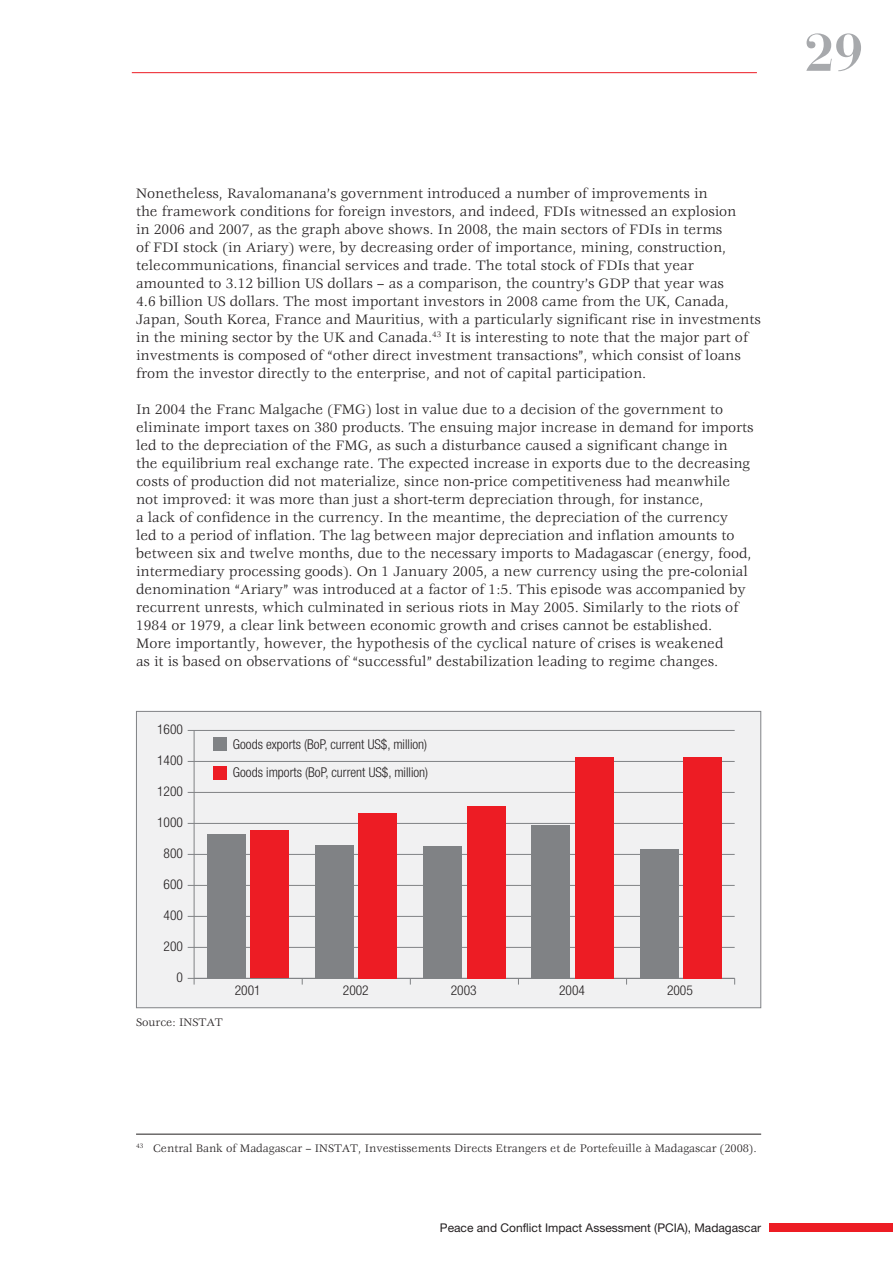
<style>
.page{position:relative;width:893px;height:1263px;background:#fff}
.page>*{position:absolute;margin:0;border:0;box-sizing:border-box;transform-origin:0 0}
.t1{font:700 52.5px "Bauer Bodoni";color:#a7a9ac}
.t2{font:15px/18px "Veljovic";color:#231f20}
.t3{font:300 condensed 13.5px/28.5px "Helvetica Neue";color:#231f20}
.t4{font:12px "Veljovic";color:#231f20}
.t5{font:12px "Helvetica Neue";color:#231f20}
</style>
<div class="page">
<div style="left:770px;top:1223px;width:123px;height:8px;background:#ed1c24"></div>
<hr style="left:132px;top:72px;width:625px;height:1px;background:#ed1c24">
<div style="left:136px;top:711px;width:625px;height:297px;background:#f1f1f2"></div>
<div style="left:214px;top:737px;width:13px;height:14px;background:#808285"></div>
<div style="left:214px;top:766px;width:13px;height:13px;background:#ed1c24"></div>
<hr style="left:194px;top:730px;width:1px;height:248px;background:#808285">
<hr style="left:188px;top:978px;width:547px;height:1px;background:#808285">
<hr style="left:188px;top:947px;width:547px;height:1px;background:#808285">
<hr style="left:188px;top:916px;width:547px;height:1px;background:#808285">
<hr style="left:188px;top:885px;width:547px;height:1px;background:#808285">
<hr style="left:188px;top:854px;width:547px;height:1px;background:#808285">
<hr style="left:188px;top:823px;width:547px;height:1px;background:#808285">
<hr style="left:188px;top:792px;width:547px;height:1px;background:#808285">
<hr style="left:188px;top:761px;width:547px;height:1px;background:#808285">
<hr style="left:188px;top:730px;width:547px;height:1px;background:#808285">
<div style="left:250px;top:830px;width:39px;height:148px;background:#ed1c24"></div>
<div style="left:358px;top:813px;width:39px;height:165px;background:#ed1c24"></div>
<div style="left:467px;top:806px;width:38px;height:172px;background:#ed1c24"></div>
<div style="left:575px;top:757px;width:39px;height:221px;background:#ed1c24"></div>
<div style="left:683px;top:757px;width:39px;height:221px;background:#ed1c24"></div>
<div style="left:207px;top:834px;width:39px;height:144px;background:#808285"></div>
<div style="left:315px;top:845px;width:39px;height:133px;background:#808285"></div>
<div style="left:423px;top:846px;width:39px;height:132px;background:#808285"></div>
<div style="left:531px;top:825px;width:39px;height:153px;background:#808285"></div>
<div style="left:639px;top:849px;width:39px;height:129px;background:#808285"></div>
<hr style="left:136px;top:1134px;width:625px;height:1px;background:#231f20">
<h1 class="t1" style="left:805px;top:32px;width:60px">29</h1>
<p class="t2" style="left:136px;top:185px;width:626px">Nonetheless, Ravalomanana’s government introduced a number of improvements in<br>the framework conditions for foreign investors, and indeed, FDIs witnessed an explosion<br>in 2006 and 2007, as the graph above shows. In 2008, the main sectors of FDIs in terms<br>of FDI stock (in Ariary) were, by decreasing order of importance, mining, construction, telecommunications, financial services and trade. The total stock of FDIs that year amounted to 3.12 billion US dollars – as a comparison, the country’s GDP that year was<br>4.6 billion US dollars. The most important investors in 2008 came from the UK, Canada, Japan, South Korea, France and Mauritius, with a particularly significant rise in investments in the mining sector by the UK and Canada.<sup>43</sup> It is interesting to note that the major part of investments is composed of “other direct investment transactions”, which consist of loans from the investor directly to the enterprise, and not of capital participation.</p>
<p class="t2" style="left:136px;top:401px;width:619px">In 2004 the Franc Malgache (FMG) lost in value due to a decision of the government to eliminate import taxes on 380 products. The ensuing major increase in demand for imports led to the depreciation of the FMG, as such a disturbance caused a significant change in<br>the equilibrium real exchange rate. The expected increase in exports due to the decreasing costs of production did not materialize, since non-price competitiveness had meanwhile not improved: it was more than just a short-term depreciation through, for instance,<br>a lack of confidence in the currency. In the meantime, the depreciation of the currency<br>led to a period of inflation. The lag between major depreciation and inflation amounts to between six and twelve months, due to the necessary imports to Madagascar (energy, food, intermediary processing goods). On 1 January 2005, a new currency using the pre-colonial denomination “Ariary” was introduced at a factor of 1:5. This episode was accompanied by recurrent unrests, which culminated in serious riots in May 2005. Similarly to the riots of 1984 or 1979, a clear link between economic growth and crises cannot be established.<br>More importantly, however, the hypothesis of the cyclical nature of crises is weakened<br>as it is based on observations of “successful” destabilization leading to regime changes.</p>
<p class="t3" style="left:157px;top:716px;width:27px">1600</p>
<p class="t3" style="left:157px;top:747px;width:27px">1400</p>
<p class="t3" style="left:157px;top:778px;width:27px">1200</p>
<p class="t3" style="left:157px;top:809px;width:27px">1000</p>
<p class="t3" style="left:164px;top:840px;width:21px">800</p>
<p class="t3" style="left:164px;top:871px;width:21px">600</p>
<p class="t3" style="left:164px;top:902px;width:21px">400</p>
<p class="t3" style="left:164px;top:933px;width:21px">200</p>
<p class="t3" style="left:177px;top:964px;width:8px">0</p>
<p class="t4" style="left:136px;top:1017px;width:88px">Source: INSTAT</p>
<p class="t3" style="left:233px;top:731px;width:197px">Goods exports (BoP, current US$, million)<br>Goods imports (BoP, current US$, million)</p>
<p class="t3" style="left:235px;top:977px;width:27px">2001</p>
<p class="t3" style="left:343px;top:977px;width:27px">2002</p>
<p class="t3" style="left:451px;top:977px;width:27px">2003</p>
<p class="t3" style="left:559px;top:977px;width:27px">2004</p>
<p class="t3" style="left:667px;top:977px;width:27px">2005</p>
<p class="t4" style="left:136px;top:1143px;width:622px"><sup>43</sup> Central Bank of Madagascar – INSTAT, Investissements Directs Etrangers et de Portefeuille à Madagascar (2008).</p>
<p class="t5" style="left:440px;top:1223px;width:323px">Peace and Conflict Impact Assessment (PCIA), Madagascar</p>
</div>
